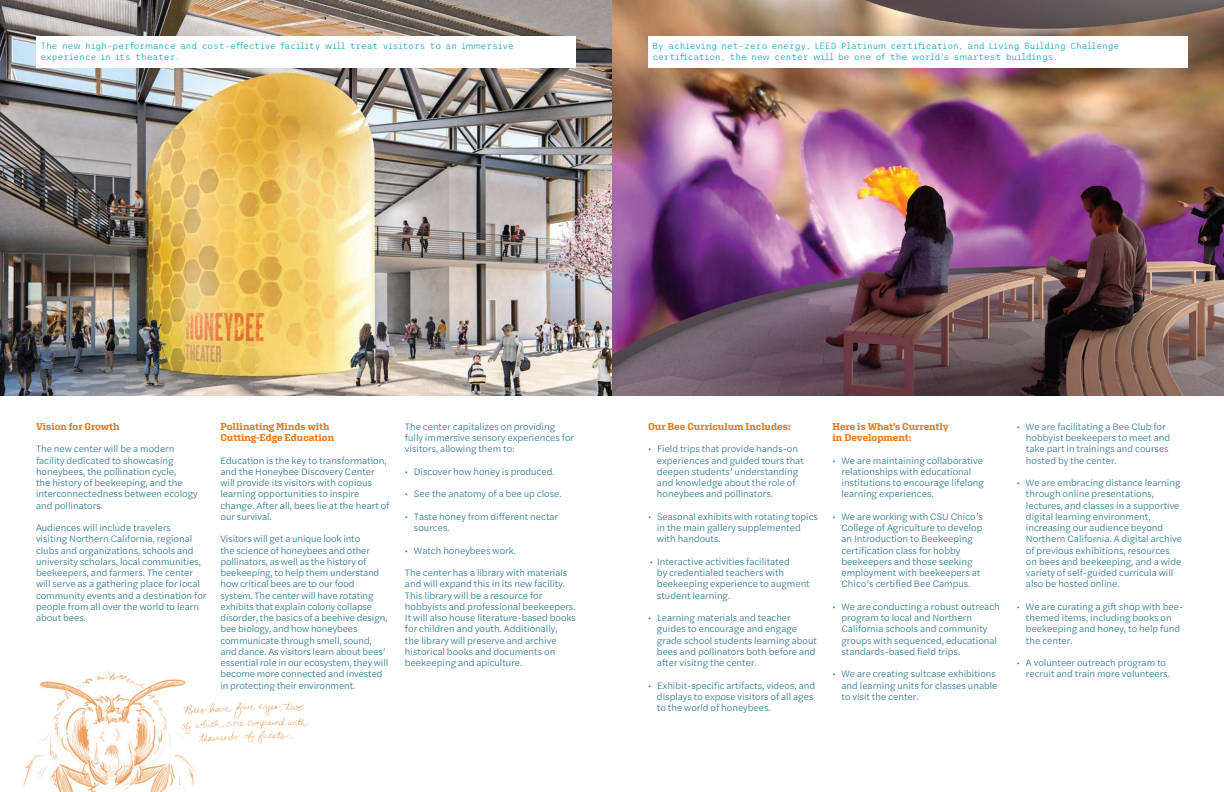
<style>
.page{position:relative;width:1224px;height:792px;background:#fff}
.page>*{position:absolute;margin:0;border:0;box-sizing:border-box;transform-origin:0 0}
.t1{font:700 10px/11.2px "Aglet Slab";letter-spacing:-.005em;color:#e87d25}
.t2{font:300 9.8px/11.3px "Halyard Text";color:#1b6c87}
.t3{font:100 9px/11px "Trispace";color:#25abc2}
</style>
<div class="page">
<img style="left:0;top:0;width:1224px;height:396px">
<img style="left:23px;top:671px;width:174px;height:121px">
<img style="left:146px;top:692px;width:163px;height:52px">
<div style="left:36px;top:36px;width:540px;height:31px;background:#fff"></div>
<div style="left:648px;top:36px;width:540px;height:31px;background:#fff"></div>
<p class="t3" style="left:40px;top:40px;width:475px">The new high-performance and cost-effective facility will treat visitors to an immersive experience in its theater.</p>
<p class="t3" style="left:652px;top:40px;width:468px">By achieving net-zero energy, LEED Platinum certification, and Living Building Challenge certification, the new center will be one of the world’s smartest buildings.</p>
<p class="t1" style="left:36px;top:420px;width:85px">Vision for Growth</p>
<p class="t2" style="left:36px;top:443px;width:163px">The new center will be a modern facility dedicated to showcasing honeybees, the pollination cycle,<br>the history of beekeeping, and the interconnectedness between ecology and pollinators.</p>
<p class="t2" style="left:36px;top:522px;width:172px">Audiences will include travelers<br>visiting Northern California, regional clubs and organizations, schools and university scholars, local communities, beekeepers, and farmers. The center will serve as a gathering place for local community events and a destination for people from all over the world to learn about bees.</p>
<p class="t1" style="left:220px;top:420px;width:115px">Pollinating Minds with<br>Cutting-Edge Education</p>
<p class="t2" style="left:220px;top:454px;width:170px">Education is the key to transformation, and the Honeybee Discovery Center will provide its visitors with copious learning opportunities to inspire change. After all, bees lie at the heart of our survival.</p>
<p class="t2" style="left:220px;top:533px;width:169px">Visitors will get a unique look into<br>the science of honeybees and other pollinators, as well as the history of beekeeping, to help them understand how critical bees are to our food system. The center will have rotating exhibits that explain colony collapse disorder, the basics of a beehive design, bee biology, and how honeybees communicate through smell, sound, and dance. As visitors learn about bees’ essential role in our ecosystem, they will become more connected and invested in protecting their environment.</p>
<p class="t2" style="left:405px;top:420px;width:171px">The center capitalizes on providing fully immersive sensory experiences for visitors, allowing them to:</p>
<p class="t2" style="left:405px;top:465px;width:151px">• Discover how honey is produced.</p>
<p class="t2" style="left:405px;top:488px;width:158px">• See the anatomy of a bee up close.</p>
<p class="t2" style="left:414px;top:510px;width:146px;text-indent:-9px">• Taste honey from different nectar sources.</p>
<p class="t2" style="left:405px;top:544px;width:112px">• Watch honeybees work.</p>
<p class="t2" style="left:405px;top:567px;width:173px">The center has a library with materials and will expand this in its new facility.<br>This library will be a resource for hobbyists and professional beekeepers.<br>It will also house literature-based books for children and youth. Additionally,<br>the library will preserve and archive historical books and documents on beekeeping and apiculture.</p>
<p class="t1" style="left:648px;top:420px;width:144px">Our Bee Curriculum Includes:</p>
<p class="t2" style="left:657px;top:443px;width:148px;text-indent:-9px">• Field trips that provide hands-on experiences and guided tours that deepen students’ understanding and knowledge about the role of honeybees and pollinators.</p>
<p class="t2" style="left:657px;top:510px;width:163px;text-indent:-9px">• Seasonal exhibits with rotating topics in the main gallery supplemented with handouts.</p>
<p class="t2" style="left:657px;top:555px;width:154px;text-indent:-7px">• Interactive activities facilitated<br>by credentialed teachers with beekeeping experience to augment student learning.</p>
<p class="t2" style="left:657px;top:612px;width:162px;text-indent:-9px">• Learning materials and teacher guides to encourage and engage grade school students learning about bees and pollinators both before and after visitng the center.</p>
<p class="t2" style="left:657px;top:679px;width:160px;text-indent:-9px">• Exhibit-specific artifacts, videos, and displays to expose visitors of all ages to the world of honeybees.</p>
<p class="t1" style="left:832px;top:420px;width:118px">Here is What’s Currently in Development:</p>
<p class="t2" style="left:841px;top:454px;width:144px;text-indent:-9px">• We are maintaining collaborative relationships with educational institutions to encourage lifelong learning experiences.</p>
<p class="t2" style="left:841px;top:510px;width:143px;text-indent:-9px">• We are working with CSU Chico’s<br>College of Agriculture to develop an Introduction to Beekeeping certification class for hobby beekeepers and those seeking employment with beekeepers at<br>Chico’s certified Bee Campus.</p>
<p class="t2" style="left:841px;top:600px;width:160px;text-indent:-9px">• We are conducting a robust outreach program to local and Northern California schools and community groups with sequenced, educational standards-based field trips.</p>
<p class="t2" style="left:841px;top:668px;width:158px;text-indent:-9px">• We are creating suitcase exhibitions and learning units for classes unable to visit the center.</p>
<p class="t2" style="left:1026px;top:420px;width:146px;text-indent:-9px">• We are facilitating a Bee Club for hobbyist beekeepers to meet and take part in trainings and courses hosted by the center.</p>
<p class="t2" style="left:1026px;top:477px;width:158px;text-indent:-9px">• We are embracing distance learning through online presentations, lectures, and classes in a supportive digital learning environment, increasing our audience beyond Northern California. A digital archive of previous exhibitions, resources on bees and beekeeping, and a wide variety of self-guided curricula will also be hosted online.</p>
<p class="t2" style="left:1026px;top:600px;width:159px;text-indent:-9px">• We are curating a gift shop with bee&shy;themed items, including books on beekeeping and honey, to help fund the center.</p>
<p class="t2" style="left:1026px;top:657px;width:145px;text-indent:-9px">• A volunteer outreach program to recruit and train more volunteers.</p>
</div>
